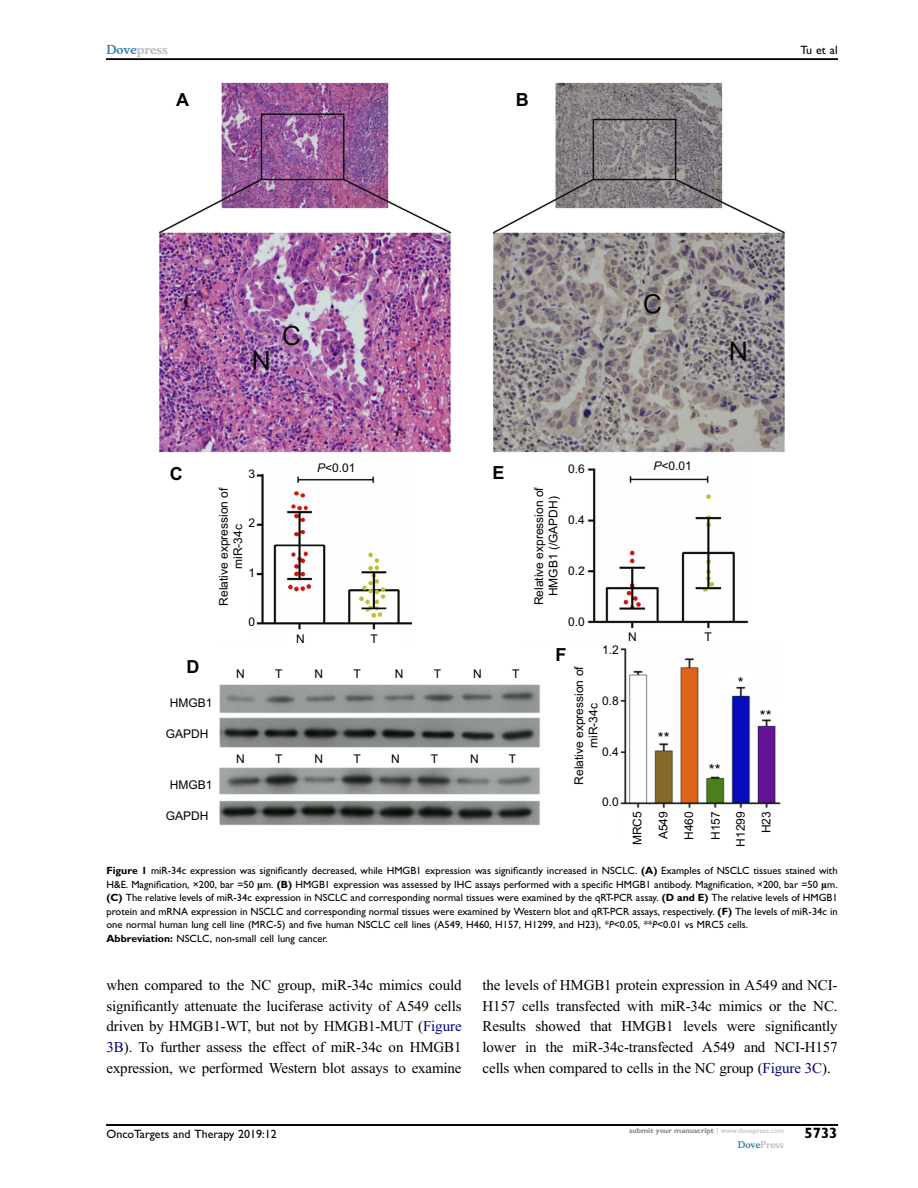
<style>
.page{position:relative;width:918px;height:1188px;background:#fff}
.page>*{position:absolute;margin:0;border:0;box-sizing:border-box;transform-origin:0 0}
.t1{font:700 18px "Arial";color:#000}
.t2{font:15px/21px "Adv OT5843 c 571";letter-spacing:-.01em;color:#000;text-align:justify}
.t3{font:15px "Arial";color:#000}
.t4{font:15px "Adv T Tdd 0 b 0455.B";color:#000}
.t5{font:12px/14.4px "Arial";color:#000;text-align:center}
.t6{font:12px "Adv TT96740 c 24";color:#000}
.t7{font:12px "Adv OT14 f 6 c 37 d";color:#b8babc}
.t8{font:10.5px/13.5px "Adv TT96740 c 24";color:#000}
.t9{font:9px "Adv OT14 f 6 c 37 d";color:#b8babc}
.t10{font:7.5px "Adv T Tdd 0 b 0455.B";color:#808285}
.s1{color:#3785ad}
.s2{font-style:italic}
.s3{font-family:"Adv T Tdd 0 b 0455.B"}
.s4{font-family:"Adv TT96740 c 24+fb"}
.s5{font-family:"Adv OT2 cba 4 af 3.B"}
.s6{font-family:"Adv TT27336364.I"}
.s7{font-family:"Adv OT5843 c 571+fb"}
.s8{color:#00007d}
.s9{font-family:"Adv TT96740 c 24";color:#b8babc}
</style>
<div class="page">
<img style="left:158px;top:82px;width:627px;height:744px">
<hr style="left:106px;top:59px;width:732px;height:1px;background:#000">
<hr style="left:106px;top:1125px;width:732px;height:1px;background:#000">
<p class="t7" style="left:106px;top:44px;width:63px"><span class="s1">Dove</span>press</p>
<p class="t6" style="left:801px;top:45px;width:39px">Tu et al</p>
<h1 class="t1" style="left:176px;top:89px;width:14px">A</h1>
<h1 class="t1" style="left:516px;top:89px;width:14px">B</h1>
<h1 class="t1" style="left:170px;top:463px;width:14px">C</h1>
<h1 class="t1" style="left:187px;top:656px;width:14px">D</h1>
<p class="t5" style="left:170px;top:696px;width:44px">HMGB1</p>
<p class="t5" style="left:166px;top:727px;width:44px">GAPDH</p>
<p class="t5" style="left:170px;top:778px;width:44px">HMGB1</p>
<p class="t5" style="left:166px;top:809px;width:44px">GAPDH</p>
<p class="t5" style="left:248px;top:466px;width:8px">3</p>
<p class="t5" style="left:317px;top:460px;width:40px"><span class="s2">P</span>&lt;0.01</p>
<p class="t5" style="left:653px;top:458px;width:40px"><span class="s2">P</span>&lt;0.01</p>
<p class="t5" style="left:568px;top:462px;width:18px">0.6</p>
<h1 class="t1" style="left:493px;top:462px;width:14px">E</h1>
<p class="t5" style="left:216px;top:606px;width:120px;rotate:-90deg">Relative expression of miR-34c</p>
<p class="t5" style="left:248px;top:515px;width:8px">2</p>
<p class="t5" style="left:248px;top:566px;width:8px">1</p>
<p class="t5" style="left:248px;top:614px;width:8px">0</p>
<p class="t5" style="left:532px;top:605px;width:120px;rotate:-90deg">Relative expression of<br>HMGB1 (/GAPDH)</p>
<p class="t5" style="left:568px;top:513px;width:18px">0.4</p>
<p class="t5" style="left:568px;top:563px;width:18px">0.2</p>
<p class="t5" style="left:568px;top:614px;width:18px">0.0</p>
<p class="t5" style="left:296px;top:632px;width:10px">N</p>
<p class="t5" style="left:371px;top:632px;width:9px">T</p>
<p class="t5" style="left:628px;top:630px;width:10px">N</p>
<p class="t5" style="left:705px;top:630px;width:9px">T</p>
<h1 class="t1" style="left:555px;top:644px;width:12px">F</h1>
<p class="t5" style="left:602px;top:643px;width:18px">1.2</p>
<p class="t5" style="left:236px;top:667px;width:10px">N</p>
<p class="t5" style="left:275px;top:667px;width:9px">T</p>
<p class="t5" style="left:314px;top:667px;width:10px">N</p>
<p class="t5" style="left:353px;top:667px;width:9px">T</p>
<p class="t5" style="left:395px;top:667px;width:10px">N</p>
<p class="t5" style="left:434px;top:667px;width:9px">T</p>
<p class="t5" style="left:473px;top:667px;width:10px">N</p>
<p class="t5" style="left:512px;top:667px;width:9px">T</p>
<p class="t5" style="left:236px;top:751px;width:10px">N</p>
<p class="t5" style="left:275px;top:751px;width:9px">T</p>
<p class="t5" style="left:314px;top:751px;width:10px">N</p>
<p class="t5" style="left:353px;top:751px;width:9px">T</p>
<p class="t5" style="left:391px;top:751px;width:10px">N</p>
<p class="t5" style="left:431px;top:751px;width:9px">T</p>
<p class="t5" style="left:470px;top:751px;width:10px">N</p>
<p class="t5" style="left:509px;top:751px;width:9px">T</p>
<p class="t5" style="left:572px;top:785px;width:120px;rotate:-90deg">Relative expression of miR-34c</p>
<p class="t5" style="left:602px;top:693px;width:18px">0.8</p>
<p class="t5" style="left:602px;top:744px;width:18px">0.4</p>
<p class="t5" style="left:602px;top:795px;width:18px">0.0</p>
<h2 class="t3" style="left:658px;top:729px;width:13px">**</h2>
<h2 class="t3" style="left:709px;top:761px;width:13px">**</h2>
<h2 class="t3" style="left:738px;top:674px;width:7px">*</h2>
<h2 class="t3" style="left:760px;top:707px;width:13px">**</h2>
<p class="t5" style="left:624px;top:845px;width:36px;line-height:26px;rotate:-90deg">MRC5<br>A549<br>H460</p>
<p class="t5" style="left:703px;top:847px;width:37px;line-height:25.3px;text-align:right;rotate:-90deg">H157<br>H1299<br>H23</p>
<p class="t8" style="left:106px;top:865px;width:733px"><span class="s3">Figure 1</span> miR-34c expression was signi<span class="s4">fi</span>cantly decreased, while HMGB1 expression was signi<span class="s4">fi</span>cantly increased in NSCLC. <span class="s3">(A)</span> Examples of NSCLC tissues stained with H&amp;E. Magni<span class="s4">fi</span>cation, ×200, bar =50 <span class="s5">μ</span>m. <span class="s3">(B)</span> HMGB1 expression was assessed by IHC assays performed with a speci<span class="s4">fi</span>c HMGB1 antibody. Magni<span class="s4">fi</span>cation, ×200, bar =50 <span class="s5">μ</span>m. <span class="s3">(C)</span> The relative levels of miR-34c expression in NSCLC and corresponding normal tissues were examined by the qRT-PCR assay. <span class="s3">(D and E)</span> The relative levels of HMGB1 protein and mRNA expression in NSCLC and corresponding normal tissues were examined by Western blot and qRT-PCR assays, respectively. <span class="s3">(F)</span> The levels of miR-34c in one normal human lung cell line (MRC-5) and <span class="s4">fi</span>ve human NSCLC cell lines (A549, H460, H157, H1299, and H23), *<span class="s6">P</span>&lt;0.05, **<span class="s6">P</span>&lt;0.01 vs MRC5 cells.<br><span class="s3">Abbreviation:</span> NSCLC, non-small cell lung cancer.</p>
<p class="t2" style="left:106px;top:975px;width:357px">when compared to the NC group, miR-34c mimics could signi<span class="s7">fi</span>cantly attenuate the luciferase activity of A549 cells driven by HMGB1-WT, but not by HMGB1-MUT (<span class="s8">Figure 3B</span>). To further assess the effect of miR-34c on HMGB1 expression, we performed Western blot assays to examine</p>
<p class="t2" style="left:483px;top:975px;width:357px">the levels of HMGB1 protein expression in A549 and NCI-H157 cells transfected with miR-34c mimics or the NC.<br>Results showed that HMGB1 levels were signi<span class="s7">fi</span>cantly lower in the miR-34c-transfected A549 and NCI-H157 cells when compared to cells in the NC group (<span class="s8">Figure 3C</span>).</p>
<p class="t6" style="left:106px;top:1130px;width:172px">OncoTargets and Therapy 2019:12</p>
<p class="t10" style="left:629px;top:1128px;width:156px">submit your manuscript <span class="s9">| www.dovepress.com</span></p>
<p class="t9" style="left:738px;top:1141px;width:47px"><span class="s1">Dove</span>Press</p>
<h2 class="t4" style="left:804px;top:1128px;width:35px">5733</h2>
</div>
